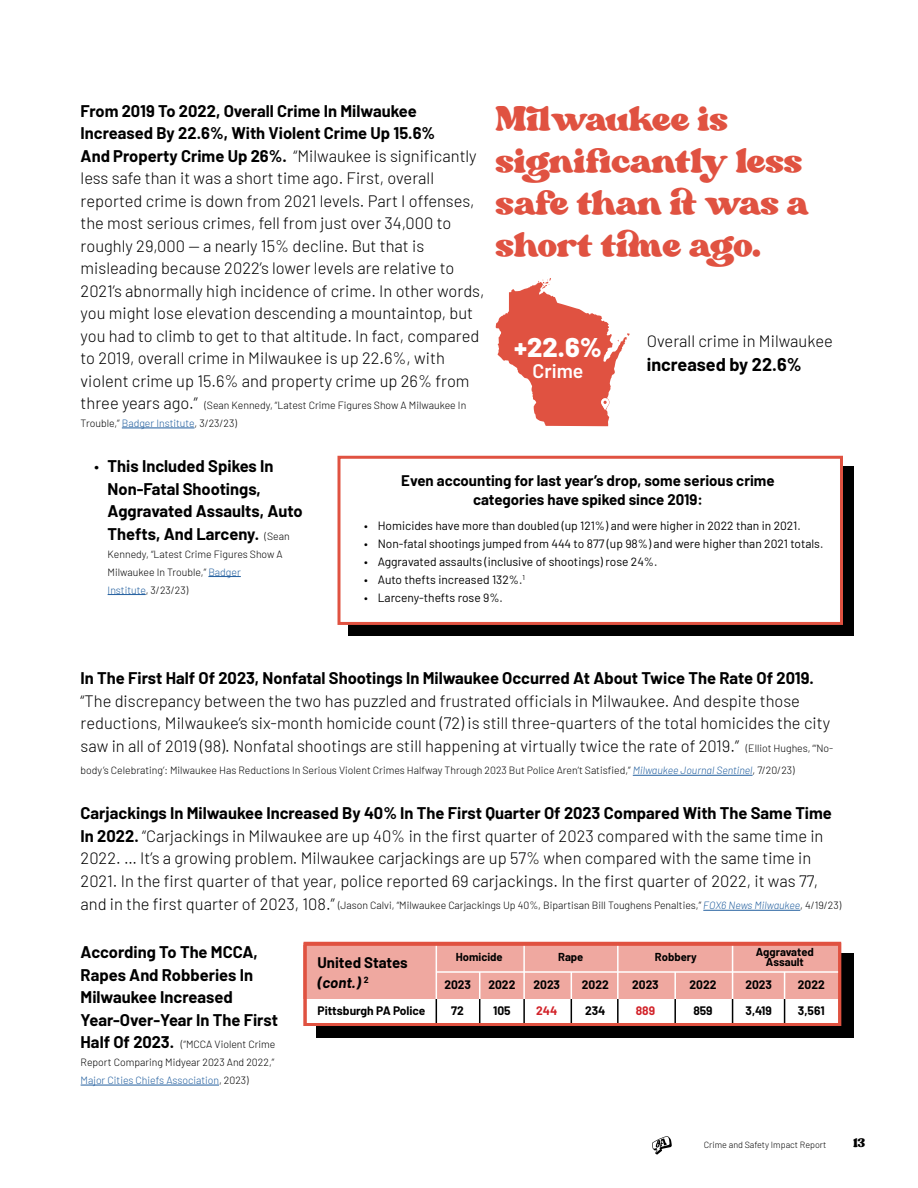
<style>
.page{position:relative;width:918px;height:1188px;background:#fff}
.page>*{position:absolute;margin:0;border:0;box-sizing:border-box;transform-origin:0 0}
.t1{font:49.5px/42px "Margin";color:#e05241}
.t2{font:800 27px "Barlow";color:#fff}
.t3{font:600 19.5px "Barlow";color:#fff}
.t4{font:700 18px "Barlow";color:#000}
.t5{font:18px "Margin";color:#000}
.t6{font:300 16.5px/22.5px "Barlow";color:#000}
.t7{font:700 16.5px/22.5px "Barlow";color:#000}
.t8{font:700 15px/19.5px "Barlow";color:#000}
.t9{font:12px "Barlow";color:#000}
.t10{font:700 12px/25.7px "Barlow";color:#000;text-align:center}
.t11{font:700 12px "Barlow";color:#d2232a}
.t12{font:700 11.25px "Barlow";color:#000}
.t13{font:300 10.5px/18px "Barlow";color:#000}
.t14{font:300 9px "Barlow";color:#000}
.s1{font-weight:700}
.s2{font-size:10.5px}
.s3{color:#215e9e}
.s4{font-weight:700;font-size:16.5px}
.s5{font-style:italic;color:#215e9e}
.s6{font-style:italic}
</style>
<div class="page">
<div style="left:316px;top:953px;width:538px;height:85px;background:#000"></div>
<div style="left:348px;top:466px;width:506px;height:170px;background:#000"></div>
<hr style="left:122px;top:428px;width:73px;height:1px;background:#215e9e">
<svg style="left:652px;top:1136px;width:20px;height:19px"></svg>
<div style="left:338px;top:456px;width:505px;height:169px;background:#fff;border:3px solid #e05241"></div>
<hr style="left:208px;top:576px;width:33px;height:1px;background:#215e9e">
<hr style="left:108px;top:594px;width:38px;height:1px;background:#215e9e">
<hr style="left:81px;top:1085px;width:138px;height:1px;background:#215e9e">
<hr style="left:633px;top:775px;width:120px;height:1px;background:#215e9e">
<hr style="left:703px;top:910px;width:97px;height:1px;background:#215e9e">
<div style="left:304px;top:942px;width:537px;height:84px;background:#fff;border:3px solid #e05241"></div>
<div style="left:303px;top:945px;width:538px;height:54px;background:#efa8a0"></div>
<hr style="left:436px;top:945px;width:1px;height:58px;background:#fff">
<svg style="left:436px;top:999px;width:1px;height:23px"></svg>
<hr style="left:479px;top:972px;width:1px;height:31px;background:#fff">
<svg style="left:479px;top:999px;width:1px;height:23px"></svg>
<hr style="left:523px;top:945px;width:2px;height:58px;background:#fff">
<hr style="left:523px;top:999px;width:2px;height:27px;background:#000">
<hr style="left:571px;top:972px;width:1px;height:31px;background:#fff">
<svg style="left:571px;top:999px;width:1px;height:23px"></svg>
<hr style="left:617px;top:945px;width:2px;height:58px;background:#fff">
<hr style="left:617px;top:999px;width:2px;height:27px;background:#000">
<hr style="left:674px;top:972px;width:2px;height:31px;background:#fff">
<hr style="left:674px;top:999px;width:2px;height:27px;background:#000">
<hr style="left:784px;top:972px;width:1px;height:31px;background:#fff">
<svg style="left:784px;top:999px;width:1px;height:23px"></svg>
<hr style="left:732px;top:945px;width:1px;height:58px;background:#fff">
<svg style="left:732px;top:999px;width:1px;height:23px"></svg>
<hr style="left:436px;top:971px;width:403px;height:2px;background:#fff">
<div style="left:304px;top:943px;width:537px;height:83px;border:3px solid #e05241"></div>
<svg style="left:496px;top:278px;width:134px;height:148px"></svg>
<p class="t6" style="left:81px;top:98px;width:405px"><span class="s1">From 2019 To 2022, Overall Crime In Milwaukee Increased By 22.6%, With Violent Crime Up 15.6%<br>And Property Crime Up 26%.</span> “Milwaukee is significantly less safe than it was a short time ago. First, overall reported crime is down from 2021 levels. Part I offenses, the most serious crimes, fell from just over 34,000 to roughly 29,000 — a nearly 15% decline. But that is misleading because 2022s’ lower levels are relative to 2021s’ abnormally high incidence of crime In. other words, you might lose elevation descending a mountaintop, but you had to climb to get to that altitude In. fact, compared to 2019, overall crime in Milwaukee is up 22.6%, with violent crime up 15.6% and property crime up 26% from</p>
<p class="t13" style="left:207px;top:396px;width:261px">Sean Kennedy “, Latest Crime Figures Show A Milwaukee In</p>
<p class="t6" style="left:81px;top:391px;width:128px">three years ago.” <span class="s2">(</span></p>
<p class="t13" style="left:81px;top:414px;width:158px">Trouble ” , <span class="s3">Badger Institute</span>, 3/23/23(</p>
<h1 class="t1" style="left:496px;top:98px;width:314px">Milwaukee is significantly less safe than it was a short time ago.</h1>
<h2 class="t2" style="left:514px;top:328px;width:89px">+22.6%</h2>
<p class="t3" style="left:533px;top:357px;width:52px">Crime</p>
<p class="t6" style="left:647px;top:328px;width:187px">Overall crime in Milwaukee</p>
<p class="t4" style="left:647px;top:351px;width:156px">increased by 22.6%</p>
<p class="t6" style="left:94px;top:454px;width:7px">•</p>
<p class="t7" style="left:108px;top:454px;width:167px">This Included Spikes In</p>
<p class="t7" style="left:108px;top:476px;width:197px">Non-Fatal Shootings,<br>Aggravated Assaults, Auto</p>
<p class="t13" style="left:255px;top:526px;width:36px">(<span class="s4">.</span> Sean</p>
<p class="t7" style="left:108px;top:521px;width:149px">Thefts, And Larceny</p>
<p class="t13" style="left:108px;top:544px;width:177px">Kennedy “, Latest Crime Figures Show A<br>Milwaukee In Trouble ” , <span class="s3">Badger<br>Institute</span>, 3/23/23(</p>
<p class="t9" style="left:364px;top:517px;width:5px">•</p>
<p class="t8" style="left:401px;top:470px;width:375px;text-align:center">Even accounting for last year s’ drop, some serious crime categories have spiked since 2019:</p>
<p class="t9" style="left:378px;top:517px;width:425px">Homicides have more than doubled (up 121%) and were higher in 2022 than in 2021.</p>
<p class="t9" style="left:364px;top:535px;width:5px">•</p>
<p class="t9" style="left:378px;top:535px;width:447px">Non-fatal shootings jumped from 444 to 877 (up 98%) and were higher than 2021 totals.</p>
<p class="t9" style="left:364px;top:553px;width:5px">•</p>
<p class="t9" style="left:378px;top:553px;width:281px">Aggravated assaults (inclusive of shootings) rose 24%.</p>
<p class="t9" style="left:364px;top:571px;width:5px">•</p>
<p class="t9" style="left:378px;top:571px;width:149px">Auto thefts increased 132%.<sup>1</sup></p>
<p class="t9" style="left:364px;top:589px;width:5px">•</p>
<p class="t9" style="left:378px;top:589px;width:127px">Larceny-thefts rose 9%.</p>
<p class="t7" style="left:81px;top:666px;width:735px">In The First Half Of 2023, Nonfatal Shootings In Milwaukee Occurred At About Twice The Rate Of 2019.</p>
<p class="t6" style="left:81px;top:689px;width:751px">“The discrepancy between the two has puzzled and frustrated officials in Milwaukee. And despite those reductions, Milwaukees’ six-month homicide count (72) is still three-quarters of the total homicides the city</p>
<p class="t13" style="left:81px;top:761px;width:716px">bodys’ Celebrating:’ Milwaukee Has Reductions In Serious Violent Crimes Halfway Through 2023 But Police Arent’ Satisfied ” , <span class="s5">Milwaukee Journal Sentinel</span>, 7/20/23(</p>
<p class="t6" style="left:81px;top:734px;width:669px">saw in all of 2019 (98 .) Nonfatal shootings are still happening at virtually twice the rate of 2019.” <span class="s2">(</span></p>
<p class="t13" style="left:748px;top:738px;width:87px">Elliot Hughes, “‘No-</p>
<p class="t6" style="left:81px;top:801px;width:753px"><span class="s1">Carjackings In Milwaukee Increased By 40% In The First Quarter Of 2023 Compared With The Same Time In 2022.</span> “Carjackings in Milwaukee are up 40% in the first quarter of 2023 compared with the same time in 2022. … It as’ growing problem. Milwaukee carjackings are up 57% when compared with the same time in 2021. In the first quarter of that year, police reported 69 carjackings In. the first quarter of 2022, it was 77,</p>
<p class="t13" style="left:341px;top:896px;width:502px">Jason Calvi “, Milwaukee Carjackings Up 40%, Bipartisan Bill Toughens Penalties ” , <span class="s5">FOX6 News Milwaukee</span>, 4/19/23(</p>
<p class="t6" style="left:81px;top:891px;width:261px">and in the first quarter of 2023, 108.” <span class="s2">(</span></p>
<p class="t7" style="left:81px;top:940px;width:199px">According To The MCCA,<br>Rapes And Robberies In<br>Milwaukee Increased<br>Year-Over-Year In The First</p>
<p class="t13" style="left:181px;top:1035px;width:96px">(“MCCA Violent Crime</p>
<p class="t7" style="left:81px;top:1030px;width:95px">Half Of 2023.</p>
<p class="t13" style="left:81px;top:1053px;width:195px">Report Comparing Midyear 2023 And 2022,“<br><span class="s3">Major Cities Chiefs Association</span>, 2023(</p>
<p class="t8" style="left:318px;top:952px;width:92px">United States <span class="s6">(cont</span> <sup>2</sup><span class="s6">(.</span></p>
<p class="t10" style="left:318px;top:997px;width:110px">Pittsburgh PA Police</p>
<p class="t12" style="left:456px;top:949px;width:49px">Homicide</p>
<p class="t10" style="left:444px;top:971px;width:28px">2023<br>72</p>
<p class="t10" style="left:488px;top:971px;width:28px">2022<br>105</p>
<p class="t12" style="left:756px;top:943px;width:59px">Aggravated</p>
<p class="t12" style="left:558px;top:949px;width:27px">Rape</p>
<p class="t12" style="left:766px;top:954px;width:39px">Assault</p>
<p class="t10" style="left:533px;top:971px;width:28px">2023</p>
<p class="t11" style="left:536px;top:1001px;width:23px">244</p>
<p class="t12" style="left:655px;top:949px;width:44px">Robbery</p>
<p class="t10" style="left:582px;top:971px;width:28px;text-align:left">2022<br>234</p>
<p class="t10" style="left:632px;top:971px;width:28px">2023</p>
<p class="t10" style="left:689px;top:971px;width:28px">2022<br>859</p>
<p class="t10" style="left:798px;top:971px;width:28px;text-align:left">2022<br>3,561</p>
<p class="t10" style="left:745px;top:971px;width:28px;text-align:left">2023<br>3,419</p>
<p class="t11" style="left:636px;top:1001px;width:21px">889</p>
<p class="t14" style="left:704px;top:1138px;width:124px">Crime and Safety Impact Report</p>
<p class="t5" style="left:854px;top:1134px;width:13px">13</p>
</div>
